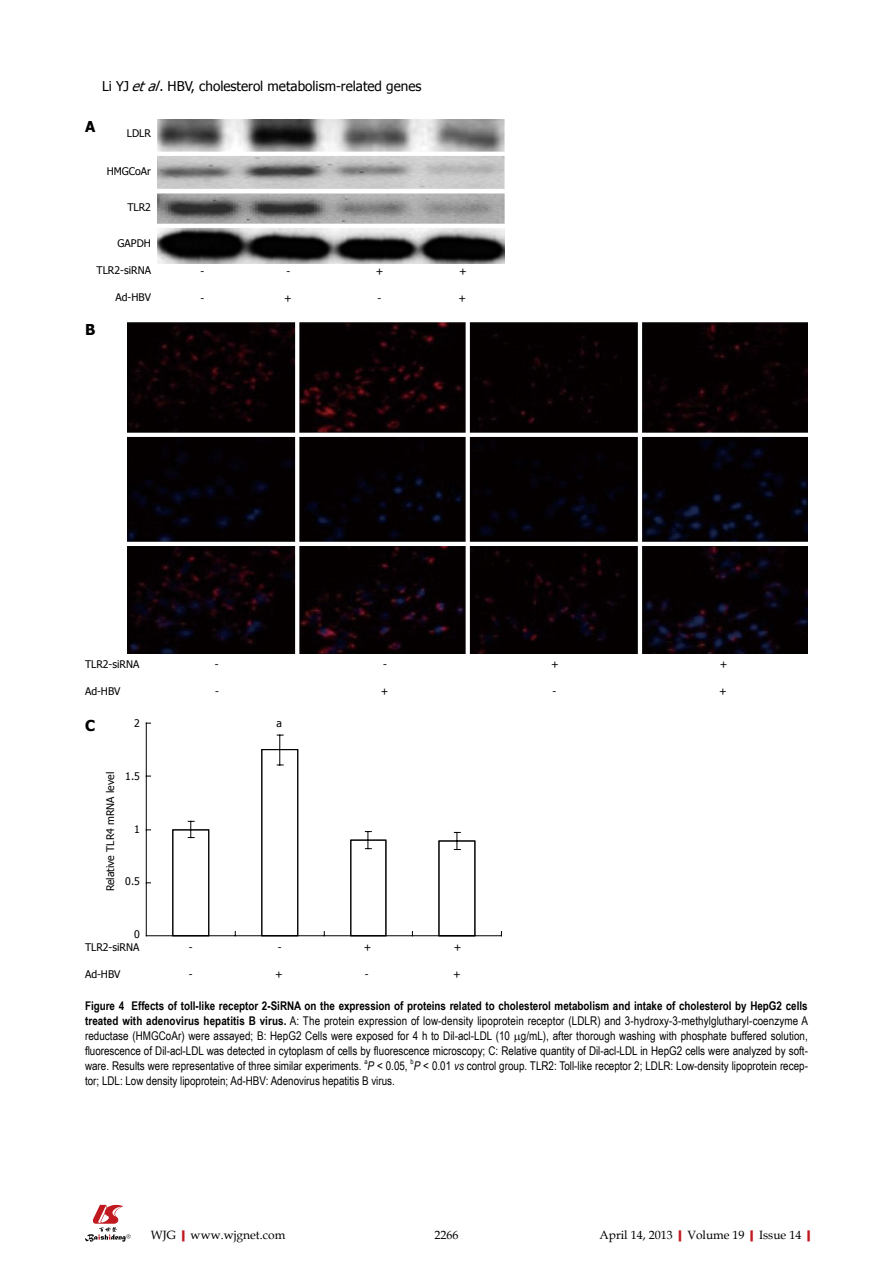
<style>
.page{position:relative;width:893px;height:1263px;background:#fff}
.page>*{position:absolute;margin:0;border:0;box-sizing:border-box;transform-origin:0 0}
.t1{font:700 15px "Tahoma";color:#000}
.t2{font:13.5px "Tahoma";color:#000}
.t3{font:12px/15px "Arial Narrow";color:#000;text-align:justify}
.t4{font:12px "Book Antiqua";color:#000}
.t5{font:10.5px "Tahoma";color:#000}
.t6{font:7.05px "Arial Narrow";color:#000}
.s1{font-style:italic}
.s2{font-weight:700}
.s3{font-weight:700;color:#c01920}
</style>
<div class="page">
<svg style="left:85px;top:1205px;width:46px;height:37px"></svg>
<img style="left:158px;top:119px;width:346px;height:144px">
<hr style="left:156px;top:152px;width:350px;height:4px;background:#fff">
<hr style="left:156px;top:189px;width:350px;height:4px;background:#fff">
<hr style="left:156px;top:224px;width:350px;height:4px;background:#fff">
<img style="left:127px;top:322px;width:681px;height:331px">
<svg style="left:295px;top:322px;width:4px;height:332px"></svg>
<svg style="left:127px;top:433px;width:681px;height:4px"></svg>
<svg style="left:466px;top:322px;width:4px;height:332px"></svg>
<hr style="left:638px;top:314px;width:4px;height:343px;background:#fff">
<hr style="left:119px;top:542px;width:697px;height:4px;background:#fff">
<svg style="left:146px;top:723px;width:356px;height:213px"></svg>
<p class="t2" style="left:102px;top:77px;width:321px">Li YJ <span class="s1">etal</span>. HBV, cholesterol metabolism-related genes</p>
<p class="t1" style="left:85px;top:116px;width:12px">A</p>
<p class="t5" style="left:127px;top:126px;width:26px">LDLR</p>
<p class="t5" style="left:107px;top:164px;width:46px">HMGCoAr</p>
<p class="t5" style="left:127px;top:200px;width:25px">TLR2</p>
<p class="t5" style="left:118px;top:236px;width:35px">GAPDH</p>
<p class="t5" style="left:97px;top:263px;width:56px">TLR2-siRNA</p>
<p class="t5" style="left:115px;top:290px;width:37px">Ad-HBV</p>
<p class="t1" style="left:85px;top:319px;width:12px">B</p>
<p class="t5" style="left:201px;top:264px;width:5px">-</p>
<p class="t5" style="left:287px;top:264px;width:5px">-</p>
<p class="t5" style="left:376px;top:264px;width:9px">+</p>
<p class="t5" style="left:459px;top:264px;width:9px">+</p>
<p class="t5" style="left:201px;top:291px;width:5px">-</p>
<p class="t5" style="left:284px;top:291px;width:9px">+</p>
<p class="t5" style="left:377px;top:291px;width:5px">-</p>
<p class="t5" style="left:458px;top:291px;width:9px">+</p>
<p class="t5" style="left:85px;top:657px;width:56px">TLR2-siRNA</p>
<p class="t5" style="left:215px;top:657px;width:5px">-</p>
<p class="t5" style="left:383px;top:657px;width:5px">-</p>
<p class="t5" style="left:551px;top:657px;width:9px">+</p>
<p class="t5" style="left:720px;top:657px;width:9px">+</p>
<p class="t5" style="left:85px;top:684px;width:37px">Ad-HBV</p>
<p class="t5" style="left:215px;top:684px;width:5px">-</p>
<p class="t5" style="left:381px;top:684px;width:9px">+</p>
<p class="t5" style="left:553px;top:684px;width:5px">-</p>
<p class="t5" style="left:719px;top:684px;width:9px">+</p>
<p class="t1" style="left:85px;top:715px;width:12px">C</p>
<p class="t5" style="left:134px;top:716px;width:7px">2</p>
<p class="t5" style="left:103px;top:891px;width:121px;rotate:-90deg">Relative TLR4 mRNA level</p>
<p class="t5" style="left:125px;top:769px;width:16px">1.5</p>
<p class="t5" style="left:134px;top:822px;width:7px">1</p>
<p class="t5" style="left:125px;top:874px;width:16px">0.5</p>
<p class="t5" style="left:134px;top:927px;width:7px">0</p>
<p class="t5" style="left:276px;top:716px;width:7px">a</p>
<p class="t5" style="left:85px;top:940px;width:56px">TLR2-siRNA</p>
<p class="t5" style="left:189px;top:940px;width:5px">-</p>
<p class="t5" style="left:278px;top:940px;width:5px">-</p>
<p class="t5" style="left:364px;top:940px;width:9px">+</p>
<p class="t5" style="left:454px;top:940px;width:9px">+</p>
<p class="t5" style="left:85px;top:967px;width:37px">Ad-HBV</p>
<p class="t5" style="left:189px;top:967px;width:5px">-</p>
<p class="t5" style="left:275px;top:967px;width:9px">+</p>
<p class="t5" style="left:365px;top:967px;width:5px">-</p>
<p class="t5" style="left:453px;top:967px;width:9px">+</p>
<p class="t3" style="left:85px;top:997px;width:725px"><span class="s2">Figure 4 Effects of toll-like receptor 2-SiRNA on the expression of proteins related to cholesterol metabolism and intake of cholesterol by HepG2 cells treated with adenovirus hepatitis B virus.</span> A: The protein expression of low-density lipoprotein receptor (LDLR) and 3-hydroxy-3-methylglutharyl-coenzyme A reductase (HMGCoAr) were assayed; B: HepG2 Cells were exposed for 4 h to Dil-acl-LDL (10 g/mL), after thorough washing with phosphate buffered solution, fluorescence of Dil-acl-LDL was detected in cytoplasm of cells by fluorescence microscopy; C: Relative quantity of Dil-acl-LDL in HepG2 cells were analyzed by soft&shy;ware. Results were representative of three similar experiments.</p>
<p class="t6" style="left:364px;top:1056px;width:5px">a</p>
<p class="t3" style="left:368px;top:1057px;width:42px"><span class="s1">P</span> &lt; 0.05,</p>
<p class="t6" style="left:411px;top:1056px;width:5px">b</p>
<p class="t3" style="left:414px;top:1057px;width:396px"><span class="s1">P</span> &lt; 0.01 <span class="s1">vs</span> control group. TLR2: Toll-like receptor 2; LDLR: Low-density lipoprotein recep-</p>
<p class="t3" style="left:85px;top:1072px;width:311px">tor; LDL: Low density lipoprotein; Ad-HBV: Adenovirus hepatitis B virus.</p>
<p class="t4" style="left:151px;top:1226px;width:136px">WJG<span class="s3">|</span>www.wjgnet.com</p>
<p class="t4" style="left:434px;top:1226px;width:25px">2266</p>
<p class="t4" style="left:599px;top:1226px;width:218px">April 14, 2013<span class="s3">|</span>Volume 19<span class="s3">|</span>Issue 14<span class="s3">|</span></p>
</div>
